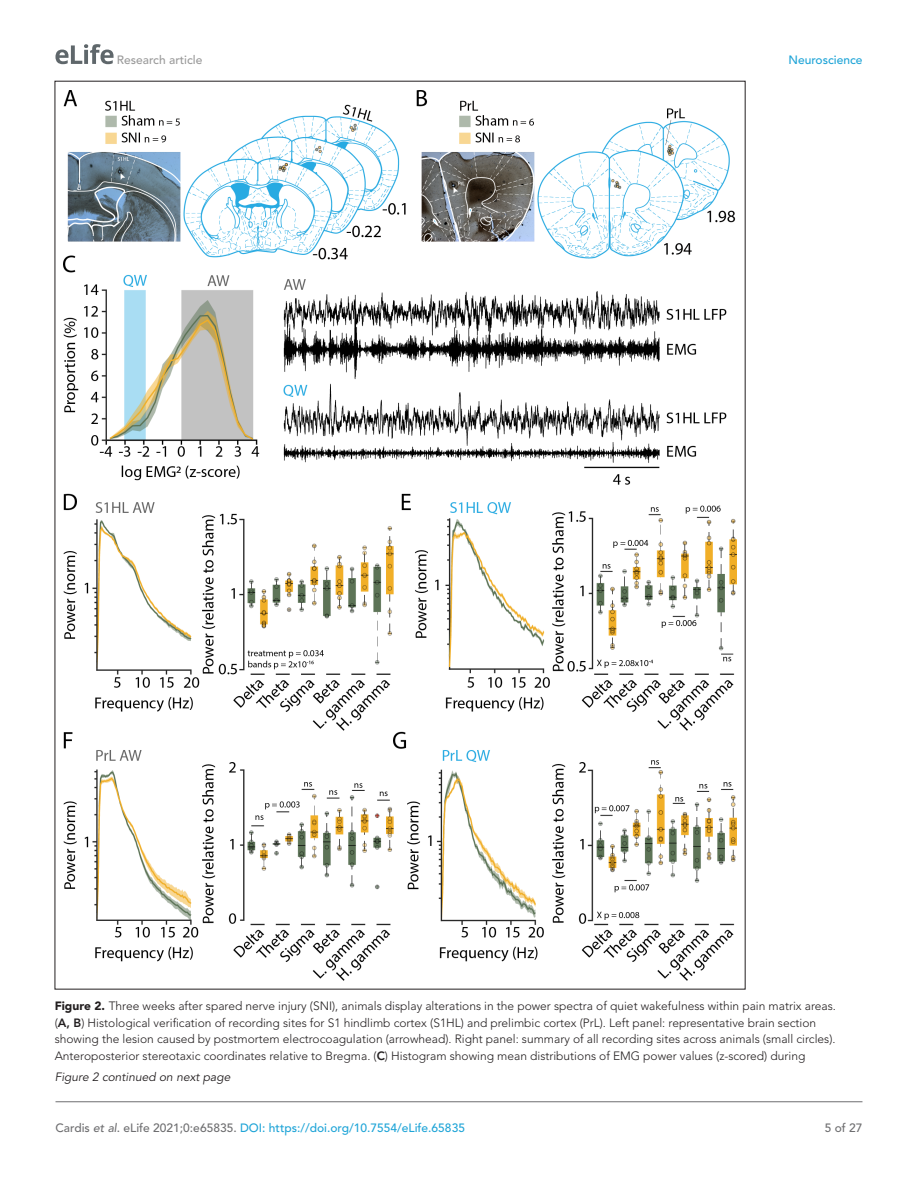
<style>
.page{position:relative;width:918px;height:1188px;background:#fff}
.page>*{position:absolute;margin:0;border:0;box-sizing:border-box;transform-origin:0 0}
.t1{font:300 12px/16.5px "Avenir LT Std";color:#231f20}
.t2{font:500 12px "Avenir LT Std";color:#1ea4d7}
.t3{font:italic 12px "Avenir LT Std";color:#231f20}
.t4{font:500 12px "Avenir LT Std";color:#9a9a9a}
.t5{font:500 12px "Avenir LT Std";color:#6e6e70}
.s1{font-weight:900}
.s2{font-weight:800}
.s3{color:#6e6e70}
.s4{font-style:italic;color:#6e6e70}
</style>
<div class="page">
<svg style="left:55px;top:44px;width:59px;height:20px"></svg>
<hr style="left:56px;top:1101px;width:806px;height:1px;background:#6e6e70">
<img style="left:64px;top:90px;width:672px;height:890px">
<p class="t4" style="left:117px;top:53px;width:87px">Research article</p>
<p class="t2" style="left:788px;top:53px;width:76px">Neuroscience</p>
<p class="t1" style="left:55px;top:998px;width:783px"><span class="s1">Figure 2.</span> Three weeks after spared nerve injury (SNI), animals display alterations in the power spectra of quiet wakefulness within pain matrix areas. (<span class="s2">A, B</span>) Histological verification of recording sites for S1 hindlimb cortex (S1HL) and prelimbic cortex (PrL). Left panel: representative brain section showing the lesion caused by postmortem electrocoagulation (arrowhead). Right panel: summary of all recording sites across animals (small circles).<br>Anteroposterior stereotaxic coordinates relative to Bregma. (<span class="s2">C</span>) Histogram showing mean distributions of EMG power values (z-scored) during</p>
<p class="t3" style="left:55px;top:1070px;width:177px">Figure 2 continued on next page</p>
<p class="t2" style="left:56px;top:1121px;width:411px"><span class="s3">Cardis</span> <span class="s4">et al</span><span class="s3">. eLife 2021;0:e65835.</span> DOI: https://doi.org/10.7554/eLife.65835</p>
<p class="t5" style="left:825px;top:1121px;width:39px">5 of 27</p>
</div>
